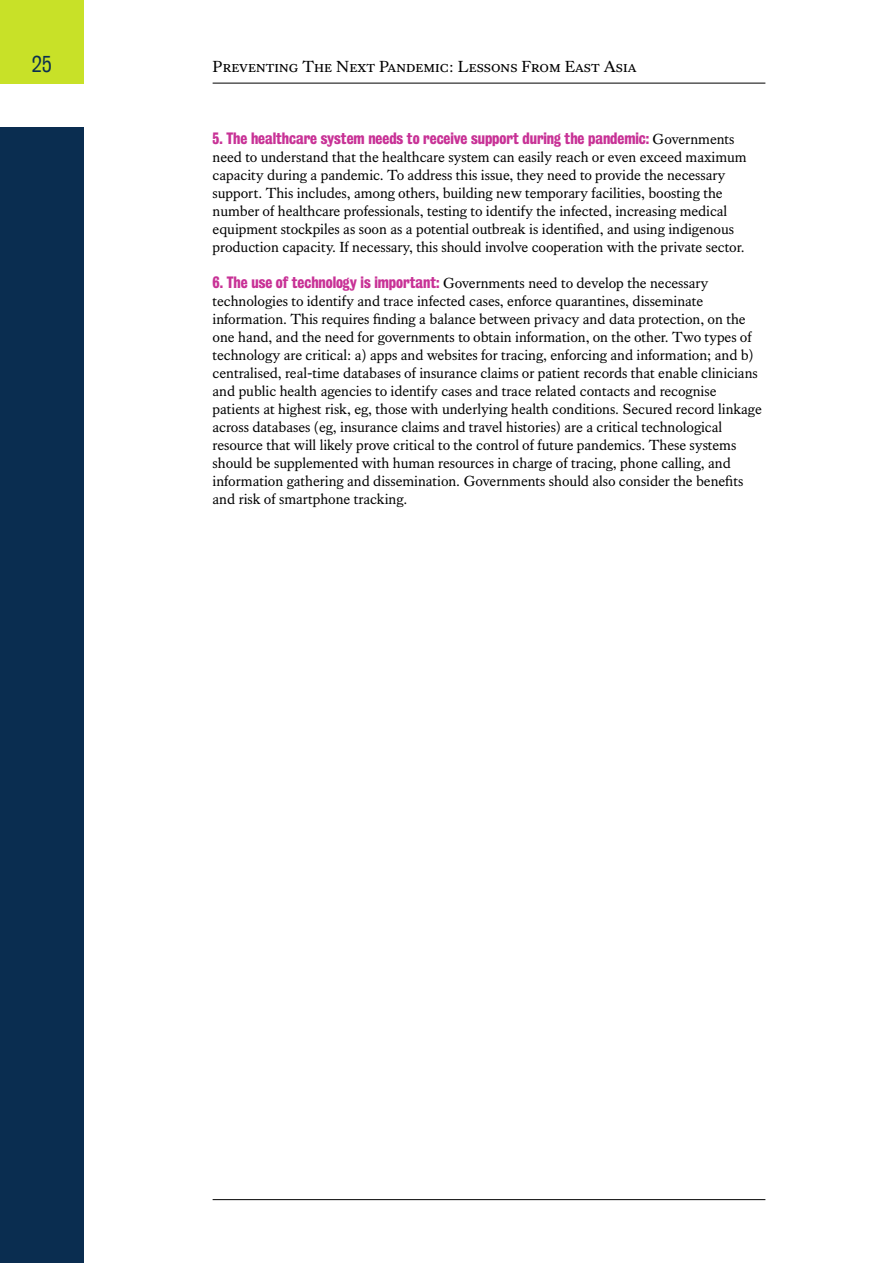
<style>
.page{position:relative;width:893px;height:1263px;background:#fff}
.page>*{position:absolute;margin:0;border:0;box-sizing:border-box;transform-origin:0 0}
.t1{font:21px "Kings Bureau Grot Five One";color:#0a2d50}
.t2{font:16.5px "Kings Caslon Text";color:#000}
.t3{font:15px/18px "Kings Caslon Text";letter-spacing:-.005em;color:#000}
.t4{font:15px "Kings Bureau Grot Three Seven";letter-spacing:-.005em;color:#c83296}
.s1{font-family:"Kings Caslon Text";color:#000}
.s2{font-family:"Kings Bureau Grot Three Seven";color:#c83296}
</style>
<div class="page">
<div style="left:0;top:0;width:84px;height:83px;background:#c8e128"></div>
<div style="left:0;top:128px;width:84px;height:1135px;background:#0a2d50"></div>
<hr style="left:213px;top:1199px;width:552px;height:1px;background:#000">
<hr style="left:213px;top:83px;width:552px;height:1px;background:#000">
<h1 class="t1" style="left:31px;top:52px;width:22px">25</h1>
<p class="t2" style="left:213px;top:57px;width:425px">Preventing The Next Pandemic: Lessons From East Asia</p>
<p class="t4" style="left:213px;top:130px;width:523px">5. The healthcare system needs to receive support during the pandemic: <span class="s1">Governments</span></p>
<p class="t3" style="left:213px;top:148px;width:536px">need to understand that the healthcare system can easily reach or even exceed maximum capacity during a pandemic. To address this issue, they need to provide the necessary support. This includes, among others, building new temporary facilities, boosting the number of healthcare professionals, testing to identify the infected, increasing medical equipment stockpiles as soon as a potential outbreak is identified, and using indigenous production capacity. If necessary, this should involve cooperation with the private sector.</p>
<p class="t3" style="left:213px;top:274px;width:551px"><span class="s2">6. The use of technology is important:</span> Governments need to develop the necessary technologies to identify and trace infected cases, enforce quarantines, disseminate information. This requires finding a balance between privacy and data protection, on the one hand, and the need for governments to obtain information, on the other. Two types of technology are critical: a) apps and websites for tracing, enforcing and information; and b) centralised, real-time databases of insurance claims or patient records that enable clinicians and public health agencies to identify cases and trace related contacts and recognise patients at highest risk, eg, those with underlying health conditions. Secured record linkage across databases (eg, insurance claims and travel histories) are a critical technological resource that will likely prove critical to the control of future pandemics. These systems should be supplemented with human resources in charge of tracing, phone calling, and information gathering and dissemination. Governments should also consider the benefits and risk of smartphone tracking.</p>
</div>
